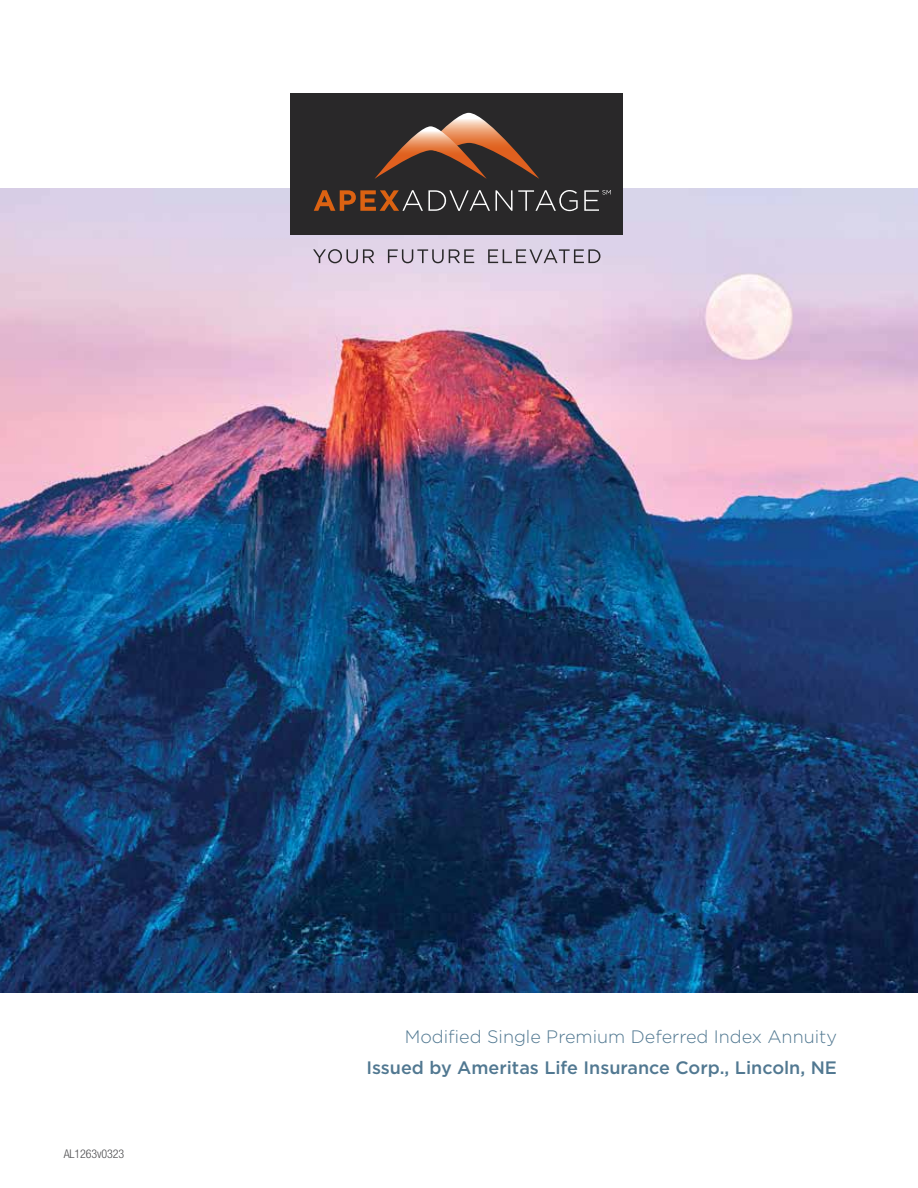
<style>
.page{position:relative;width:918px;height:1188px;background:#fff}
.page>*{position:absolute;margin:0;border:0;box-sizing:border-box;transform-origin:0 0}
.t1{font:500 18px "Gotham";color:#517891}
.t2{font:300 18px "Gotham";color:#517891}
.t3{font:300 condensed 12px "Helvetica Neue";letter-spacing:-.01em;color:#4d4d4f}
</style>
<div class="page">
<img style="left:0;top:189px;width:918px;height:804px">
<div style="left:291px;top:94px;width:332px;height:141px;background:#292829"></div>
<svg style="left:313px;top:249px;width:287px;height:14px;background:#b9aebe"></svg>
<svg style="left:314px;top:190px;width:297px;height:21px"></svg>
<svg style="left:375px;top:113px;width:164px;height:66px"></svg>
<p class="t3" style="left:64px;top:1146px;width:62px">AL1263v0323</p>
<p class="t2" style="left:405px;top:1025px;width:434px">Modified Single Premium Deferred Index Annuity</p>
<p class="t1" style="left:366px;top:1056px;width:472px">Issued by Ameritas Life Insurance Corp., Lincoln, NE</p>
</div>
